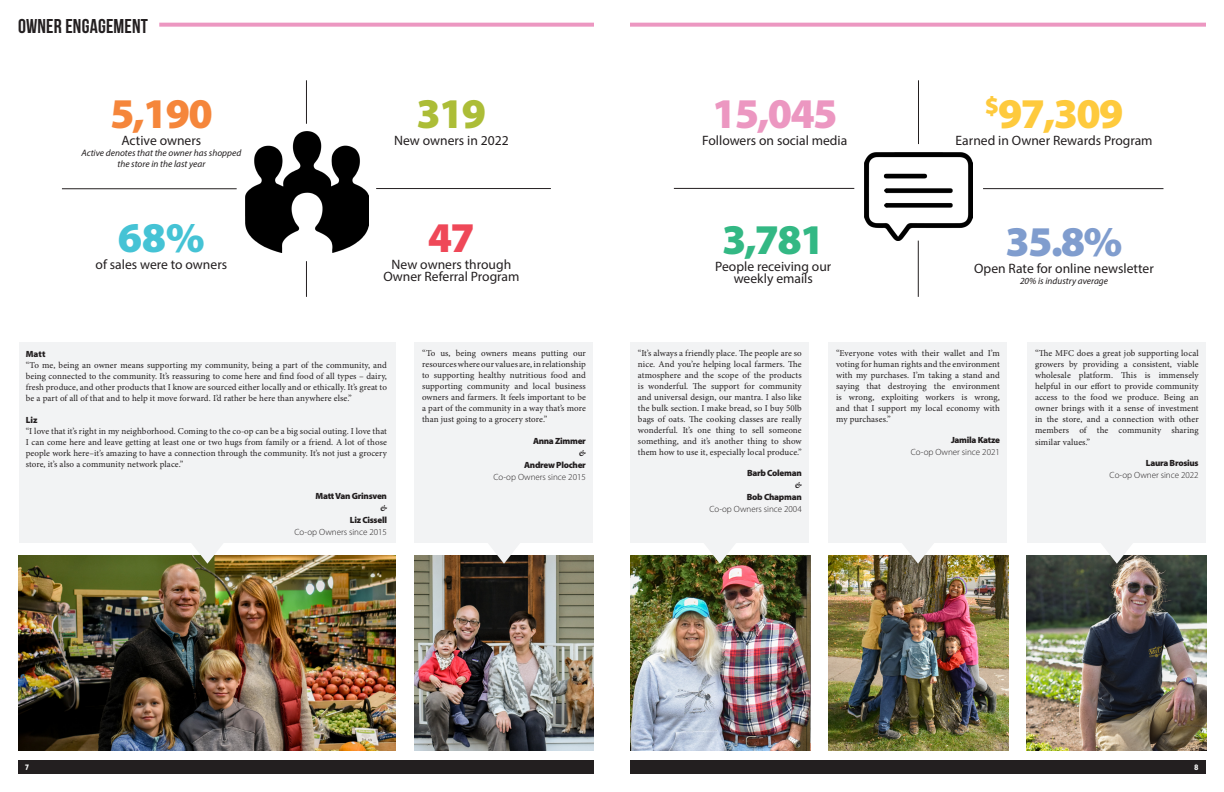
<style>
.page{position:relative;width:1224px;height:792px;background:#fff}
.page>*{position:absolute;margin:0;border:0;box-sizing:border-box;transform-origin:0 0}
.t1{font:900 42.5px "Myriad Pro";color:#feca3d}
.t2{font:900 42.5px "Myriad Pro";color:#ec97c1}
.t3{font:900 42.5px "Myriad Pro";color:#f5863b}
.t4{font:900 42.5px "Myriad Pro";color:#809dce}
.t5{font:900 42.5px "Myriad Pro";color:#33b884}
.t6{font:900 42.5px "Myriad Pro";color:#acbd37}
.t7{font:900 42.5px "Myriad Pro";color:#45c3d5}
.t8{font:900 42.5px "Myriad Pro";color:#ef4858}
.t9{font:700 20px "Bebas Neue";letter-spacing:.01em;color:#231f20}
.t10{font:13.6px "Myriad Pro";color:#231f20}
.t11{font:italic 9.4px "Myriad Pro";color:#231f20}
.t12{font:9px/11px "Minion Pro";letter-spacing:.005em;color:#231f20;text-align:justify}
.t13{font:300 9px/12px "Myriad Pro";color:#231f20;text-align:right}
.t14{font:900 9px "Myriad Pro";letter-spacing:-.03em;color:#231f20}
.t15{font:italic 700 9px "Minion Pro";color:#231f20}
.t16{font:700 8px "Gill Sans";color:#fff}
.s1{font-weight:900}
</style>
<div class="page">
<div style="left:18px;top:761px;width:576px;height:13px;background:#231f20"></div>
<img style="left:18px;top:555px;width:378px;height:196px">
<img style="left:414px;top:555px;width:180px;height:196px">
<div style="left:19px;top:342px;width:377px;height:201px;background:#f2f3f4"></div>
<svg style="left:188px;top:543px;width:39px;height:21px"></svg>
<div style="left:414px;top:342px;width:180px;height:201px;background:#f2f3f4"></div>
<svg style="left:485px;top:543px;width:38px;height:21px"></svg>
<hr style="left:306px;top:261px;width:1px;height:36px;background:#231f20">
<hr style="left:62px;top:189px;width:175px;height:1px;background:#231f20">
<img style="left:245px;top:132px;width:124px;height:121px">
<hr style="left:306px;top:80px;width:1px;height:44px;background:#231f20">
<hr style="left:376px;top:188px;width:175px;height:1px;background:#231f20">
<svg style="left:159px;top:23px;width:435px;height:4px;background:#ed9fc6"></svg>
<div style="left:630px;top:761px;width:576px;height:13px;background:#231f20"></div>
<hr style="left:918px;top:241px;width:1px;height:56px;background:#231f20">
<img style="left:630px;top:556px;width:180px;height:195px">
<img style="left:828px;top:556px;width:180px;height:195px">
<img style="left:1026px;top:555px;width:180px;height:196px">
<div style="left:630px;top:342px;width:179px;height:201px;background:#f2f3f4"></div>
<svg style="left:701px;top:543px;width:38px;height:21px"></svg>
<div style="left:828px;top:342px;width:180px;height:201px;background:#f2f3f4"></div>
<svg style="left:899px;top:543px;width:38px;height:21px"></svg>
<div style="left:1027px;top:342px;width:179px;height:201px;background:#f2f3f4"></div>
<svg style="left:1098px;top:543px;width:38px;height:21px"></svg>
<img style="left:864px;top:152px;width:109px;height:89px">
<hr style="left:674px;top:188px;width:180px;height:1px;background:#231f20">
<hr style="left:983px;top:188px;width:180px;height:1px;background:#231f20">
<svg style="left:630px;top:23px;width:576px;height:4px;background:#ed9fc6"></svg>
<hr style="left:918px;top:80px;width:1px;height:64px;background:#231f20">
<p class="t9" style="left:18px;top:15px;width:132px">OWNER ENGAGEMENT</p>
<p class="t3" style="left:110px;top:89px;width:104px">5,190</p>
<p class="t10" style="left:121px;top:132px;width:81px">Active owners</p>
<p class="t11" style="left:82px;top:147px;width:161px">Active denotes that the owner has shopped</p>
<p class="t11" style="left:117px;top:158px;width:89px">the store in the last year</p>
<p class="t7" style="left:118px;top:213px;width:88px">68%</p>
<p class="t10" style="left:96px;top:256px;width:133px">of sales were to owners</p>
<p class="t6" style="left:417px;top:89px;width:71px">319</p>
<p class="t10" style="left:394px;top:132px;width:116px">New owners in 2022</p>
<p class="t8" style="left:428px;top:213px;width:49px">47</p>
<p class="t10" style="left:392px;top:256px;width:121px">New owners through</p>
<p class="t10" style="left:383px;top:268px;width:138px">Owner Referral Program</p>
<p class="t14" style="left:26px;top:349px;width:21px">Matt</p>
<p class="t12" style="left:26px;top:359px;width:363px">“To me, being an owner means supporting my community, being a part of the community, and being connected to the community. It’s reassuring to come here and find food of all types – dairy, fresh produce, and other products that I know are sourced either locally and or ethically. It’s great to be a part of all of that and to help it move forward. I’d rather be here than anywhere else.”</p>
<p class="t14" style="left:26px;top:415px;width:13px">Liz</p>
<p class="t12" style="left:26px;top:425px;width:363px">“I love that it’s right in my neighborhood. Coming to the co-op can be a big social outing. I love that I can come here and leave getting at least one or two hugs from family or a friend. A lot of those people work here–it’s amazing to have a connection through the community. It’s not just a grocery store, it’s also a community network place.”</p>
<p class="t14" style="left:316px;top:491px;width:73px">Matt Van Grinsven</p>
<p class="t15" style="left:380px;top:501px;width:8px">&amp;</p>
<p class="t14" style="left:350px;top:515px;width:39px">Liz Cissell</p>
<p class="t13" style="left:295px;top:526px;width:94px">Co-op Owners since 2015</p>
<p class="t12" style="left:422px;top:348px;width:165px">“To us, being owners means putting our resources where our values are, in relationship to supporting healthy nutritious food and supporting community and local business owners and farmers. It feels important to be a part of the community in a way that’s more than just going to a grocery store.”</p>
<p class="t14" style="left:533px;top:436px;width:54px">Anna Zimmer</p>
<p class="t15" style="left:579px;top:447px;width:8px">&amp;</p>
<p class="t14" style="left:524px;top:460px;width:63px">Andrew Plocher</p>
<p class="t13" style="left:493px;top:471px;width:94px">Co-op Owners since 2015</p>
<p class="t2" style="left:712px;top:90px;width:127px">15,045</p>
<p class="t10" style="left:702px;top:132px;width:147px">Followers on social media</p>
<p class="t5" style="left:722px;top:215px;width:104px">3,781</p>
<p class="t10" style="left:715px;top:258px;width:118px">People receiving our</p>
<p class="t10" style="left:734px;top:270px;width:81px">weekly emails</p>
<p class="t1" style="left:985px;top:90px;width:140px"><sup>$</sup>97,309</p>
<p class="t10" style="left:956px;top:132px;width:199px">Earned in Owner Rewards Program</p>
<p class="t4" style="left:1005px;top:218px;width:119px">35.8%</p>
<p class="t11" style="left:1020px;top:275px;width:89px">20% is industry average</p>
<p class="t10" style="left:974px;top:260px;width:181px">Open Rate for online newsletter</p>
<p class="t12" style="left:638px;top:348px;width:165px">“It’s always a friendly place. The people are so nice. And you’re helping local farmers. The atmosphere and the scope of the products is wonderful. The support for community and universal design, our mantra. I also like the bulk section. I make bread, so I buy 50lb bags of oats. The cooking classes are really wonderful. It’s one thing to sell someone something, and it’s another thing to show them how to use it, especially local produce.”</p>
<p class="t14" style="left:747px;top:468px;width:56px">Barb Coleman</p>
<p class="t15" style="left:795px;top:479px;width:8px">&amp;</p>
<p class="t14" style="left:747px;top:492px;width:56px">Bob Chapman</p>
<p class="t13" style="left:709px;top:503px;width:94px">Co-op Owners since 2004</p>
<p class="t12" style="left:836px;top:348px;width:165px">“Everyone votes with their wallet and I’m voting for human rights and the environment with my purchases. I’m taking a stand and saying that destroying the environment is wrong, exploiting workers is wrong, and that I support my local economy with my purchases.”</p>
<p class="t14" style="left:951px;top:435px;width:50px">Jamila Katze</p>
<p class="t13" style="left:911px;top:446px;width:91px">Co-op Owner since 2021</p>
<p class="t12" style="left:1035px;top:348px;width:165px">“The MFC does a great job supporting local growers by providing a consistent, viable wholesale platform. This is immensely helpful in our effort to provide community access to the food we produce. Being an owner brings with it a sense of investment in the store, and a connection with other members of the community sharing</p>
<p class="t12" style="left:1035px;top:437px;width:57px">similar values.”</p>
<p class="t13" style="left:1110px;top:457px;width:91px"><span class="s1">Laura Brosius<br></span>Co-op Owner since 2022</p>
<p class="t16" style="left:25px;top:762px;width:6px">7</p>
<p class="t16" style="left:1194px;top:762px;width:6px">8</p>
</div>
